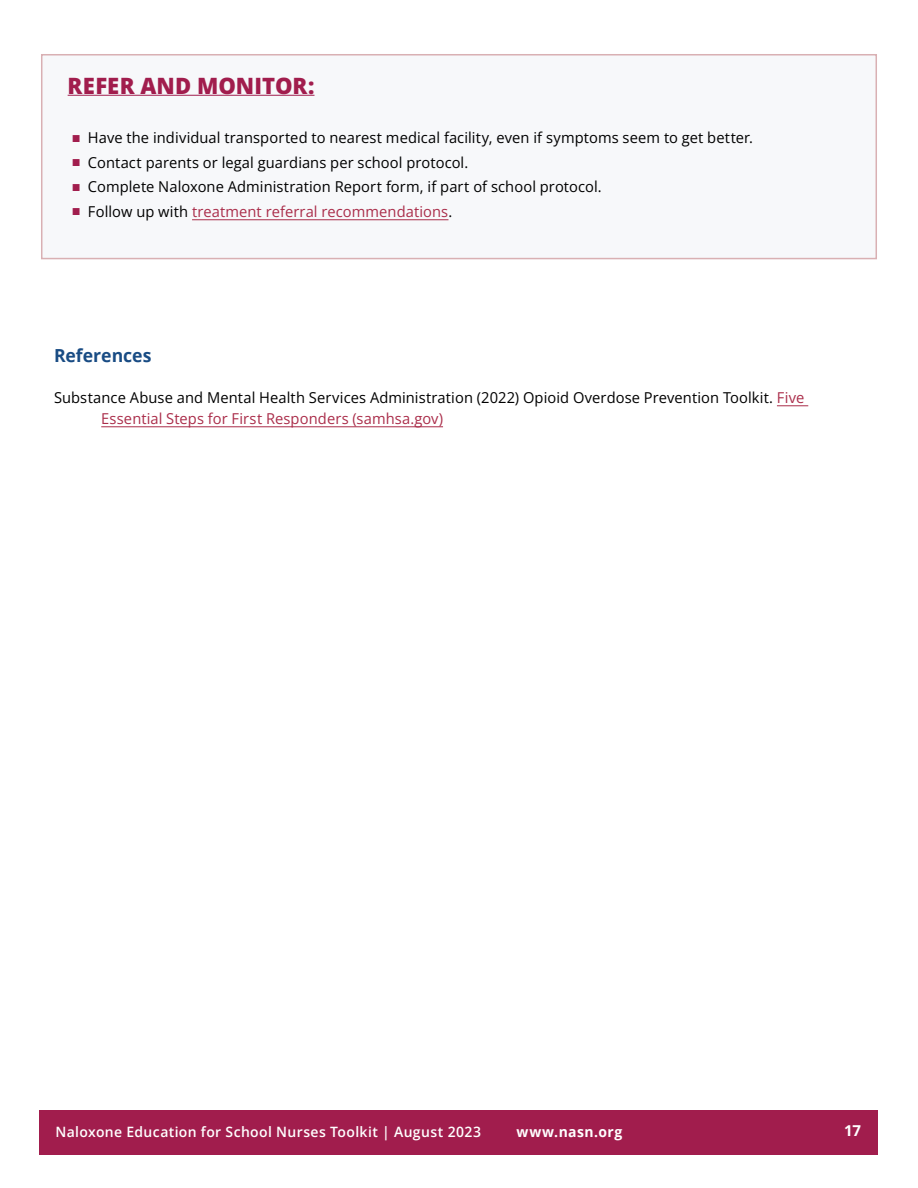
<style>
.page{position:relative;width:918px;height:1188px;background:#fff}
.page>*{position:absolute;margin:0;border:0;box-sizing:border-box;transform-origin:0 0}
.t1{font:800 22.5px "Open Sans";letter-spacing:.005em;color:#a11d4d}
.t2{font:700 18px "Open Sans";color:#194c84}
.t3{font:15px/21px "Open Sans";letter-spacing:.005em;color:#000}
.t4{font:15px "Open Sans";letter-spacing:.005em;color:#aa2d4a}
.t5{font:700 15px "Open Sans";color:#fff}
.t6{font:600 14.25px "Open Sans";letter-spacing:.03em;color:#fff}
.t7{font:700 14.25px "Open Sans";letter-spacing:.035em;color:#fff}
.s1{font-family:"Arial";font-weight:700;color:#a11d4d}
.s2{color:#000}
.s3{color:#aa2d4a}
</style>
<div class="page">
<div style="left:40px;top:1110px;width:838px;height:45px;background:#a11d4d"></div>
<div style="left:41px;top:54px;width:836px;height:205px;background:#f7f8fa;border:2px solid #d9b0b3"></div>
<hr style="left:68px;top:95px;width:247px;height:1px;background:#a11d4d">
<hr style="left:192px;top:220px;width:256px;height:1px;background:#aa2d4a">
<hr style="left:777px;top:406px;width:31px;height:1px;background:#aa2d4a">
<hr style="left:101px;top:427px;width:342px;height:1px;background:#aa2d4a">
<h1 class="t1" style="left:68px;top:71px;width:248px">REFER AND MONITOR:</h1>
<p class="t3" style="left:72px;top:127px;width:683px"><span class="s1">■</span> Have the individual transported to nearest medical facility, even if symptoms seem to get better.</p>
<p class="t3" style="left:72px;top:151px;width:398px"><span class="s1">■</span> Contact parents or legal guardians per school protocol.</p>
<p class="t3" style="left:72px;top:176px;width:532px"><span class="s1">■</span> Complete Naloxone Administration Report form, if part of school protocol.</p>
<p class="t4" style="left:72px;top:201px;width:382px"><span class="s1">■</span> <span class="s2">Follow up with</span> treatment referral recommendations<span class="s2">.</span></p>
<p class="t2" style="left:54px;top:342px;width:99px">References</p>
<p class="t3" style="left:101px;top:386px;width:705px;text-indent:-47px">Substance Abuse and Mental Health Services Administration (2022) Opioid Overdose Prevention Toolkit. <span class="s3">Five<br>Essential Steps for First Responders (samhsa.gov)</span></p>
<p class="t6" style="left:56px;top:1122px;width:427px">Naloxone Education for School Nurses Toolkit | August 2023</p>
<p class="t7" style="left:517px;top:1122px;width:107px">www.nasn.org</p>
<p class="t5" style="left:844px;top:1120px;width:18px">17</p>
</div>
